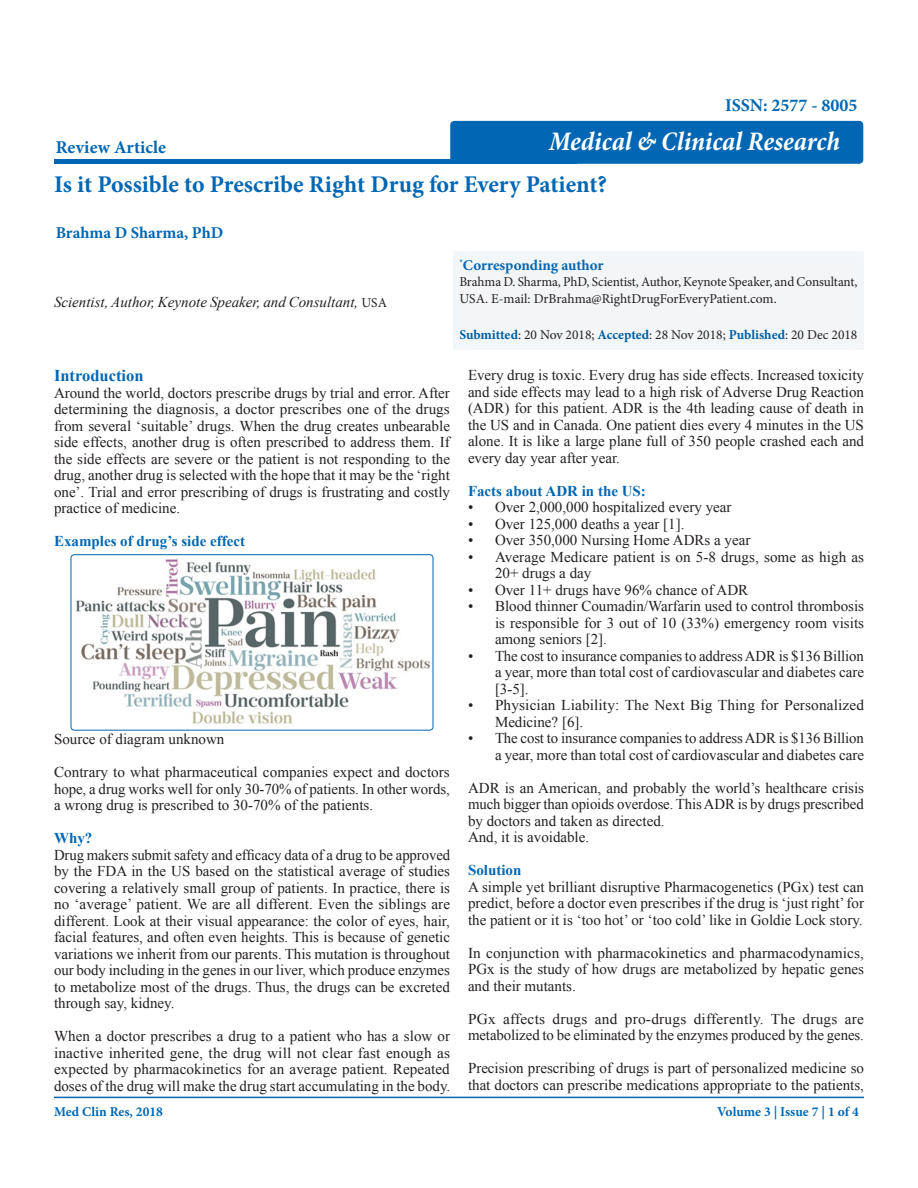
<style>
.page{position:relative;width:918px;height:1188px;background:#fff}
.page>*{position:absolute;margin:0;border:0;box-sizing:border-box;transform-origin:0 0}
.t1{font:italic 700 condensed 27px "Minion Pro";letter-spacing:-.005em;color:#fff}
.t2{font:700 24px "Minion Pro";letter-spacing:-.005em;color:#0166b3}
.t3{font:700 18px "Minion Pro";color:#0166b3}
.t4{font:700 16.5px "Minion Pro";color:#0166b3}
.t5{font:700 16.5px "Times New Roman";color:#0166b3}
.t6{font:15px/16.5px "Times New Roman";color:#231f20;text-align:justify}
.t7{font:700 15px "Times New Roman";color:#0166b3}
.t8{font:italic 15px "Times New Roman";color:#231f20}
.t9{font:700 15px "Minion Pro";color:#0166b3}
.t10{font:13.5px/16.5px "Minion Pro";letter-spacing:-.005em;color:#231f20}
.t11{font:700 13.5px "Minion Pro";color:#0166b3}
.s1{font-family:"Minion Pro";font-style:normal;font-size:13.5px}
.s2{font-weight:700;color:#005ea4}
</style>
<div class="page">
<div style="left:450px;top:121px;width:413px;height:43px;background:#0166b3;border-radius:4px"></div>
<div style="left:54px;top:159px;width:398px;height:5px;background:#0166b3"></div>
<hr style="left:54px;top:1097px;width:810px;height:1px;background:#0166b3">
<div style="left:448px;top:246px;width:418px;height:106px;background:#f3f5f7"></div>
<img style="left:71px;top:555px;width:362px;height:169px">
<div style="left:71px;top:555px;width:362px;height:175px;border:1px solid #0166b3;border-radius:3px"></div>
<p class="t3" style="left:56px;top:135px;width:112px">Review Article</p>
<p class="t3" style="left:725px;top:92px;width:134px">ISSN: 2577 - 8005</p>
<p class="t1" style="left:549px;top:122px;width:292px">Medical &amp; Clinical Research</p>
<p class="t2" style="left:54px;top:167px;width:554px">Is it Possible to Prescribe Right Drug for Every Patient?</p>
<p class="t4" style="left:56px;top:221px;width:169px">Brahma D Sharma, PhD</p>
<p class="t8" style="left:54px;top:291px;width:335px">Scientist, Author, Keynote Speaker, and Consultant, <span class="s1">USA</span></p>
<p class="t9" style="left:459px;top:254px;width:146px"><sup>*</sup>Corresponding author</p>
<p class="t10" style="left:459px;top:274px;width:400px">Brahma D. Sharma, PhD, Scientist, Author, Keynote Speaker, and Consultant,<br>USA. E-mail: DrBrahma@RightDrugForEveryPatient.com.</p>
<p class="t10" style="left:459px;top:326px;width:400px"><span class="s2">Submitted</span>: 20 Nov 2018; <span class="s2">Accepted</span>: 28 Nov 2018; <span class="s2">Published</span>: 20 Dec 2018</p>
<p class="t5" style="left:54px;top:364px;width:91px">Introduction</p>
<p class="t6" style="left:54px;top:384px;width:398px">Around the world, doctors prescribe drugs by trial and error. After determining the diagnosis, a doctor prescribes one of the drugs from several ‘suitable’ drugs. When the drug creates unbearable side effects, another drug is often prescribed to address them. If the side effects are severe or the patient is not responding to the drug, another drug is selected with the hope that it may be the ‘right one’. Trial and error prescribing of drugs is frustrating and costly practice of medicine.</p>
<p class="t7" style="left:54px;top:531px;width:193px">Examples of drug’s side effect</p>
<p class="t6" style="left:54px;top:731px;width:172px">Source of diagram unknown</p>
<p class="t6" style="left:54px;top:764px;width:397px">Contrary to what pharmaceutical companies expect and doctors hope, a drug works well for only 30-70% of patients. In other words, a wrong drug is prescribed to 30-70% of the patients.</p>
<p class="t7" style="left:54px;top:828px;width:40px">Why?</p>
<p class="t6" style="left:54px;top:846px;width:398px">Drug makers submit safety and efficacy data of a drug to be approved by the FDA in the US based on the statistical average of studies covering a relatively small group of patients. In practice, there is no ‘average’ patient. We are all different. Even the siblings are different. Look at their visual appearance: the color of eyes, hair, facial features, and often even heights. This is because of genetic variations we inherit from our parents. This mutation is throughout our body including in the genes in our liver, which produce enzymes to metabolize most of the drugs. Thus, the drugs can be excreted through say, kidney.</p>
<p class="t6" style="left:54px;top:1028px;width:398px">When a doctor prescribes a drug to a patient who has a slow or inactive inherited gene, the drug will not clear fast enough as expected by pharmacokinetics for an average patient. Repeated doses of the drug will make the drug start accumulating in the body.</p>
<p class="t11" style="left:54px;top:1102px;width:110px">Med Clin Res, 2018</p>
<p class="t6" style="left:468px;top:367px;width:398px">Every drug is toxic. Every drug has side effects. Increased toxicity and side effects may lead to a high risk of Adverse Drug Reaction (ADR) for this patient. ADR is the 4th leading cause of death in the US and in Canada. One patient dies every 4 minutes in the US alone. It is like a large plane full of 350 people crashed each and every day year after year.</p>
<p class="t7" style="left:468px;top:480px;width:179px">Facts about ADR in the US:</p>
<p class="t6" style="left:468px;top:499px;width:265px">• Over 2,000,000 hospitalized every year</p>
<p class="t6" style="left:468px;top:515px;width:218px">• Over 125,000 deaths a year [1].</p>
<p class="t6" style="left:468px;top:532px;width:284px">• Over 350,000 Nursing Home ADRs a year</p>
<p class="t6" style="left:495px;top:548px;width:371px;text-indent:-27px">• Average Medicare patient is on 5-8 drugs, some as high as<br>20+ drugs a day</p>
<p class="t6" style="left:468px;top:581px;width:282px">• Over 11+ drugs have 96% chance of ADR</p>
<p class="t6" style="left:495px;top:598px;width:371px;text-indent:-27px">• Blood thinner Coumadin/Warfarin used to control thrombosis is responsible for 3 out of 10 (33%) emergency room visits among seniors [2].</p>
<p class="t6" style="left:495px;top:647px;width:371px;text-indent:-27px">• The cost to insurance companies to address ADR is $136 Billion a year, more than total cost of cardiovascular and diabetes care [3-5].</p>
<p class="t6" style="left:495px;top:697px;width:371px;text-indent:-27px">• Physician Liability: The Next Big Thing for Personalized<br>Medicine? [6].</p>
<p class="t6" style="left:468px;top:730px;width:398px;text-align:right">• The cost to insurance companies to address ADR is $136 Billion a year, more than total cost of cardiovascular and diabetes care</p>
<p class="t6" style="left:468px;top:779px;width:398px">ADR is an American, and probably the world’s healthcare crisis much bigger than opioids overdose. This ADR is by drugs prescribed by doctors and taken as directed.</p>
<p class="t6" style="left:468px;top:829px;width:123px">And, it is avoidable.</p>
<p class="t7" style="left:468px;top:860px;width:55px">Solution</p>
<p class="t6" style="left:468px;top:878px;width:398px">A simple yet brilliant disruptive Pharmacogenetics (PGx) test can predict, before a doctor even prescribes if the drug is ‘just right’ for the patient or it is ‘too hot’ or ‘too cold’ like in Goldie Lock story.</p>
<p class="t6" style="left:468px;top:944px;width:398px">In conjunction with pharmacokinetics and pharmacodynamics, PGx is the study of how drugs are metabolized by hepatic genes and their mutants.</p>
<p class="t6" style="left:468px;top:1010px;width:398px">PGx affects drugs and pro-drugs differently. The drugs are metabolized to be eliminated by the enzymes produced by the genes.</p>
<p class="t6" style="left:468px;top:1060px;width:398px">Precision prescribing of drugs is part of personalized medicine so that doctors can prescribe medications appropriate to the patients,</p>
<p class="t11" style="left:717px;top:1102px;width:143px">Volume 3 | Issue 7 | 1 of 4</p>
</div>
